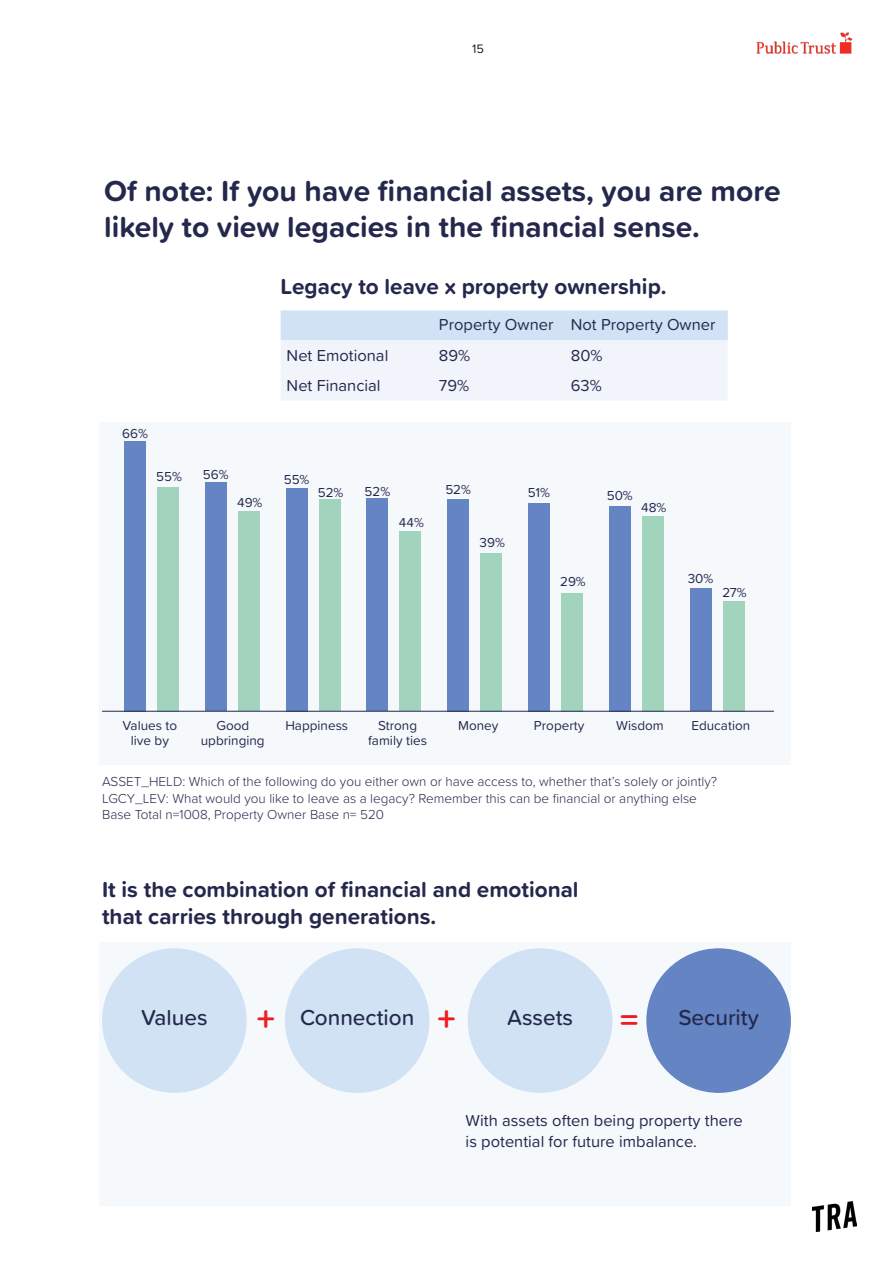
<style>
.page{position:relative;width:893px;height:1263px;background:#fff}
.page>*{position:absolute;margin:0;border:0;box-sizing:border-box;transform-origin:0 0}
.Sub_header{font:700 36px "Proxima Soft";color:#ee1d23}
.Sub_header-2{font:700 30px/36px "Proxima Soft";color:#25284d}
.Sub_header-3{font:700 22.5px/27px "Proxima Soft";color:#25284d}
.Intro_para{font:500 22.5px "Proxima Soft";color:#25284d}
.Body{font:16.5px/21px "Proxima Soft";color:#25284d}
.Body-2{font:300 13.5px "Proxima Soft";color:#25284d}
.Body-3{font:13.5px/15px "Proxima Soft";color:#25284d;text-align:center}
.t1{font:12.75px "Proxima Soft";color:#231f20}
</style>
<div class="page">
<img style="left:812px;top:1201px;width:44px;height:30px">
<img style="left:757px;top:32px;width:96px;height:22px">
<div style="left:100px;top:942px;width:691px;height:263px;background:#f5f9fc"></div>
<div style="left:100px;top:422px;width:691px;height:342px;background:#f5f9fc"></div>
<svg style="left:281px;top:310px;width:447px;height:90px"></svg>
<div style="left:124px;top:441px;width:22px;height:270px;background:#6484c3"></div>
<div style="left:205px;top:483px;width:21px;height:228px;background:#6484c3"></div>
<div style="left:286px;top:488px;width:21px;height:223px;background:#6484c3"></div>
<div style="left:367px;top:499px;width:21px;height:212px;background:#6484c3"></div>
<div style="left:448px;top:499px;width:21px;height:212px;background:#6484c3"></div>
<div style="left:528px;top:503px;width:22px;height:208px;background:#6484c3"></div>
<div style="left:609px;top:506px;width:21px;height:205px;background:#6484c3"></div>
<div style="left:690px;top:588px;width:21px;height:123px;background:#6484c3"></div>
<div style="left:157px;top:487px;width:22px;height:224px;background:#a2d3bd"></div>
<div style="left:238px;top:511px;width:21px;height:200px;background:#a2d3bd"></div>
<div style="left:319px;top:500px;width:21px;height:211px;background:#a2d3bd"></div>
<div style="left:400px;top:531px;width:21px;height:180px;background:#a2d3bd"></div>
<div style="left:480px;top:553px;width:22px;height:158px;background:#a2d3bd"></div>
<div style="left:561px;top:593px;width:22px;height:118px;background:#a2d3bd"></div>
<div style="left:642px;top:516px;width:21px;height:195px;background:#a2d3bd"></div>
<div style="left:723px;top:601px;width:21px;height:110px;background:#a2d3bd"></div>
<hr style="left:102px;top:711px;width:672px;height:1px;background:#25284d">
<div style="left:102px;top:948px;width:145px;height:145px;background:#d0e2f3;border-radius:50%"></div>
<div style="left:285px;top:948px;width:144px;height:145px;background:#d0e2f3;border-radius:50%"></div>
<div style="left:468px;top:948px;width:144px;height:145px;background:#d0e2f3;border-radius:50%"></div>
<div style="left:646px;top:948px;width:145px;height:145px;background:#6484c3;border-radius:50%"></div>
<p class="t1" style="left:472px;top:39px;width:13px">15</p>
<p class="Sub_header-2" style="left:104px;top:172px;width:678px">Of note: If you have financial assets, you are more likely to view legacies in the financial sense.</p>
<p class="Sub_header-3" style="left:281px;top:272px;width:387px">Legacy to leave x property ownership.</p>
<p class="Body" style="left:439px;top:314px;width:116px">Property Owner</p>
<p class="Body" style="left:571px;top:314px;width:146px">Not Property Owner</p>
<p class="Body" style="left:287px;top:344px;width:103px">Net Emotional</p>
<p class="Body" style="left:439px;top:344px;width:33px">89%</p>
<p class="Body" style="left:571px;top:344px;width:33px">80%</p>
<p class="Body" style="left:287px;top:374px;width:96px">Net Financial</p>
<p class="Body" style="left:439px;top:374px;width:32px">79%</p>
<p class="Body" style="left:571px;top:374px;width:33px">63%</p>
<p class="Body-3" style="left:122px;top:425px;width:27px">66%</p>
<p class="Body-3" style="left:156px;top:468px;width:27px">55%</p>
<p class="Body-3" style="left:203px;top:466px;width:27px">56%</p>
<p class="Body-3" style="left:237px;top:494px;width:27px">49%</p>
<p class="Body-3" style="left:284px;top:472px;width:27px">55%</p>
<p class="Body-3" style="left:318px;top:484px;width:27px">52%</p>
<p class="Body-3" style="left:365px;top:483px;width:27px">52%</p>
<p class="Body-3" style="left:445px;top:481px;width:27px">52%</p>
<p class="Body-3" style="left:528px;top:484px;width:24px">51%</p>
<p class="Body-3" style="left:607px;top:488px;width:28px">50%</p>
<p class="Body-3" style="left:399px;top:514px;width:26px">44%</p>
<p class="Body-3" style="left:479px;top:534px;width:27px">39%</p>
<p class="Body-3" style="left:641px;top:499px;width:27px">48%</p>
<p class="Body-3" style="left:560px;top:574px;width:27px">29%</p>
<p class="Body-3" style="left:688px;top:571px;width:27px">30%</p>
<p class="Body-3" style="left:722px;top:584px;width:26px">27%</p>
<p class="Body-3" style="left:123px;top:717px;width:56px">Values to live by</p>
<p class="Body-3" style="left:216px;top:717px;width:34px">Good</p>
<p class="Body-3" style="left:201px;top:732px;width:65px">upbringing</p>
<p class="Body-3" style="left:285px;top:717px;width:64px">Happiness</p>
<p class="Body-3" style="left:368px;top:717px;width:60px">Strong family ties</p>
<p class="Body-3" style="left:458px;top:717px;width:42px">Money</p>
<p class="Body-3" style="left:534px;top:717px;width:52px">Property</p>
<p class="Body-3" style="left:616px;top:717px;width:49px">Wisdom</p>
<p class="Body-3" style="left:691px;top:717px;width:60px">Education</p>
<p class="Body-2" style="left:102px;top:772px;width:617px">ASSET_HELD: Which of the following do you either own or have access to, whether that’s solely or jointly?</p>
<p class="Body-2" style="left:102px;top:788px;width:596px">LGCY_LEV: What would you like to leave as a legacy? Remember this can be financial or anything else</p>
<p class="Body-2" style="left:102px;top:805px;width:283px">Base Total n=1008, Property Owner Base n= 520</p>
<p class="Sub_header-3" style="left:102px;top:875px;width:478px">It is the combination of financial and emotional that carries through generations.</p>
<p class="Intro_para" style="left:141px;top:1001px;width:68px">Values</p>
<p class="Sub_header" style="left:257px;top:991px;width:20px">+</p>
<p class="Intro_para" style="left:300px;top:1001px;width:116px">Connection</p>
<p class="Sub_header" style="left:437px;top:991px;width:20px">+</p>
<p class="Intro_para" style="left:507px;top:1001px;width:68px">Assets</p>
<p class="Sub_header" style="left:620px;top:992px;width:20px">=</p>
<p class="Intro_para" style="left:678px;top:1001px;width:82px">Security</p>
<p class="Body" style="left:466px;top:1109px;width:279px">With assets often being property there is potential for future imbalance.</p>
</div>
